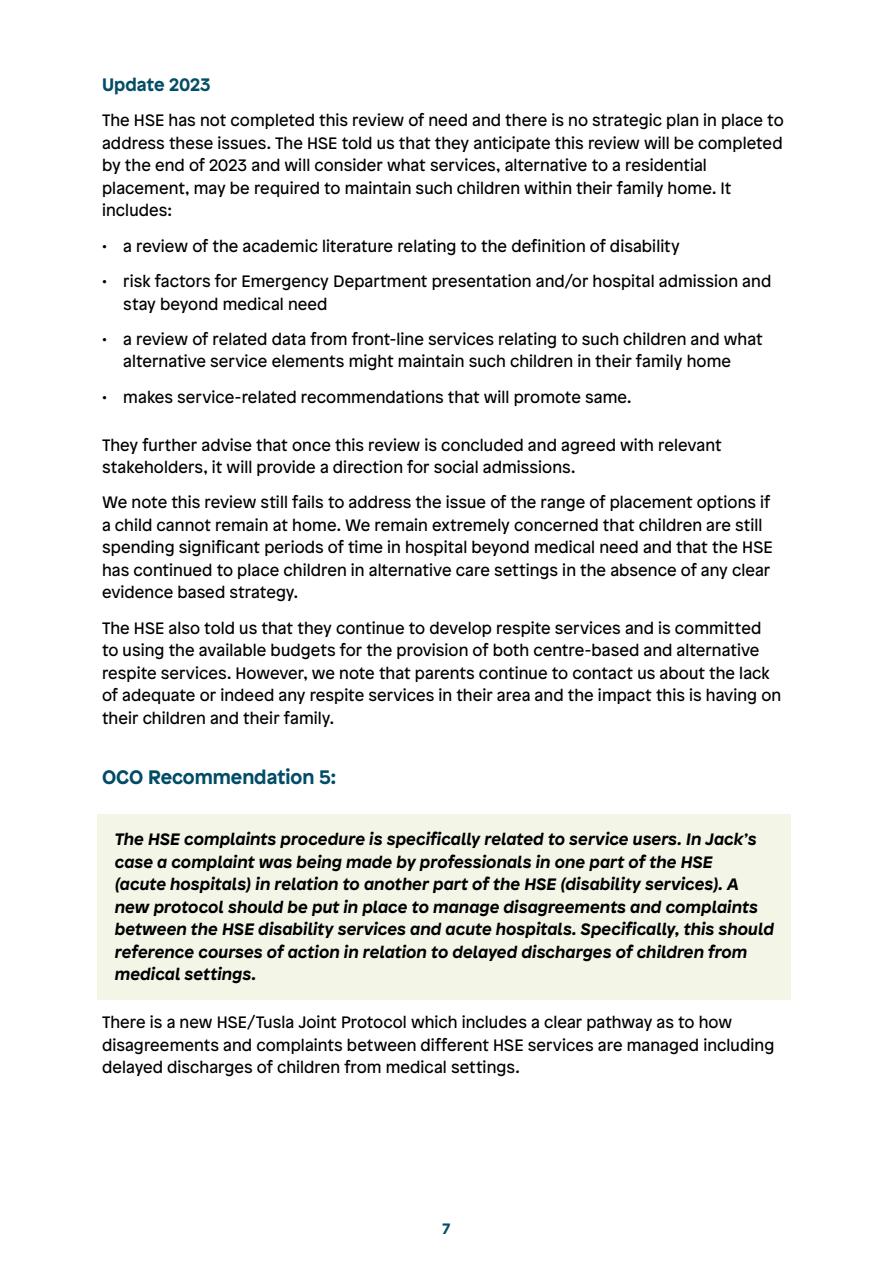
<style>
.page{position:relative;width:893px;height:1263px;background:#fff}
.page>*{position:absolute;margin:0;border:0;box-sizing:border-box;transform-origin:0 0}
.Body_copy{font:700 19.5px "Patron";color:#004c66}
.Sub_Heading_2{font:700 18px "Patron";color:#044d66}
.Body_copy-2{font:16.5px/22.5px "Patron";letter-spacing:.005em;color:#000}
.REcommendation_body{font:italic 700 16.5px/22.5px "Patron";letter-spacing:.005em;color:#000}
.t1{font:700 15px "Patron";color:#044d66}
</style>
<div class="page">
<div style="left:98px;top:815px;width:693px;height:185px;background:#f3f5e7"></div>
<p class="Sub_Heading_2" style="left:102px;top:70px;width:110px">Update 2023</p>
<p class="Body_copy-2" style="left:102px;top:108px;width:683px">The HSE has not completed this review of need and there is no strategic plan in place to address these issues. The HSE told us that they anticipate this review will be completed by the end of 2023 and will consider what services, alternative to a residential placement, may be required to maintain such children within their family home. It includes:</p>
<p class="Body_copy-2" style="left:102px;top:234px;width:579px">• a review of the academic literature relating to the definition of disability</p>
<p class="Body_copy-2" style="left:123px;top:269px;width:649px;text-indent:-21px">• risk factors for Emergency Department presentation and/or hospital admission and stay beyond medical need</p>
<p class="Body_copy-2" style="left:123px;top:327px;width:641px;text-indent:-21px">• a review of related data from front-line services relating to such children and what alternative service elements might maintain such children in their family home</p>
<p class="Body_copy-2" style="left:102px;top:384px;width:531px">• makes service-related recommendations that will promote same.</p>
<p class="Body_copy-2" style="left:102px;top:432px;width:621px">They further advise that once this review is concluded and agreed with relevant stakeholders, it will provide a direction for social admissions.</p>
<p class="Body_copy-2" style="left:102px;top:490px;width:672px">We note this review still fails to address the issue of the range of placement options if a child cannot remain at home. We remain extremely concerned that children are still spending significant periods of time in hospital beyond medical need and that the HSE has continued to place children in alternative care settings in the absence of any clear evidence based strategy.</p>
<p class="Body_copy-2" style="left:102px;top:615px;width:681px">The HSE also told us that they continue to develop respite services and is committed to using the available budgets for the provision of both centre-based and alternative respite services. However, we note that parents continue to contact us about the lack of adequate or indeed any respite services in their area and the impact this is having on their children and their family.</p>
<p class="Body_copy" style="left:102px;top:762px;width:236px">OCO Recommendation 5:</p>
<p class="REcommendation_body" style="left:115px;top:827px;width:661px">The HSE complaints procedure is specifically related to service users. In Jack’s case a complaint was being made by professionals in one part of the HSE<br>(acute hospitals) in relation to another part of the HSE (disability services). A new protocol should be put in place to manage disagreements and complaints between the HSE disability services and acute hospitals. Specifically, this should reference courses of action in relation to delayed discharges of children from medical settings.</p>
<p class="Body_copy-2" style="left:102px;top:1010px;width:674px">There is a new HSE/Tusla Joint Protocol which includes a clear pathway as to how disagreements and complaints between different HSE services are managed including delayed discharges of children from medical settings.</p>
<p class="t1" style="left:443px;top:1216px;width:9px">7</p>
</div>
